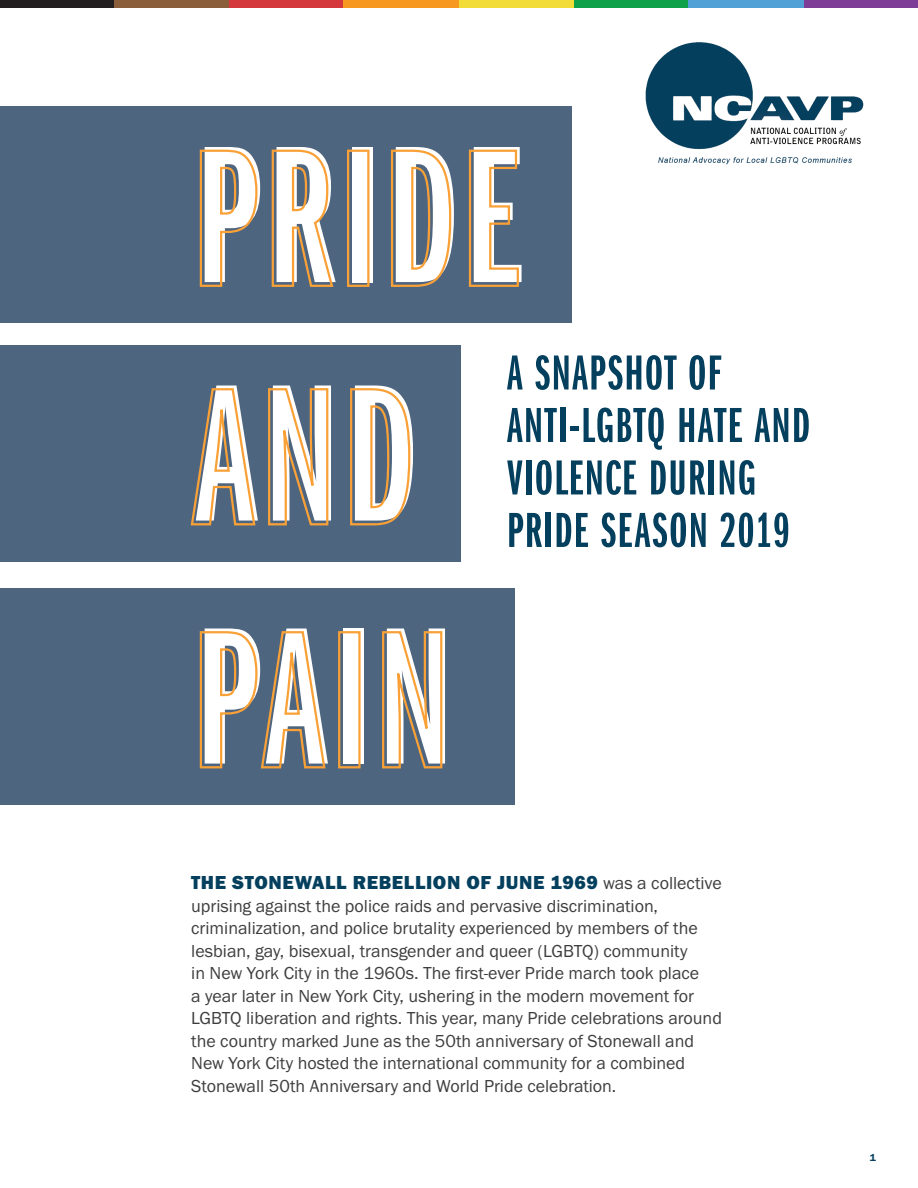
<style>
.page{position:relative;width:918px;height:1188px;background:#fff}
.page>*{position:absolute;margin:0;border:0;box-sizing:border-box;transform-origin:0 0}
.t1{font:202.5px "Franklin Gothic URW Ext Com D Dem";letter-spacing:.03em;color:#fff}
.t2{font:51px/52.5px "Franklin Gothic URW Ext Com D Dem";letter-spacing:.025em;color:#04405e}
.t3{font:19.5px "Franklin Gothic URW Hea";letter-spacing:.03em;color:#04405e}
.t4{font:18px/22.5px "Franklin Gothic URW Boo";color:#3e3e3f}
.t5{font:10.5px "Franklin Gothic URW Dem";color:#04405e}
.s1{font-family:"Franklin Gothic URW Boo";font-size:18px;color:#3e3e3f}
</style>
<div class="page">
<div style="left:0;top:345px;width:460px;height:217px;background:#4e657f"></div>
<div style="left:0;top:106px;width:572px;height:217px;background:#4e657f"></div>
<svg style="left:199px;top:149px;width:59px;height:138px"></svg>
<svg style="left:271px;top:149px;width:63px;height:138px"></svg>
<div style="left:347px;top:150px;width:22px;height:137px;border:2px solid #f9a137"></div>
<svg style="left:390px;top:149px;width:62px;height:138px"></svg>
<svg style="left:468px;top:149px;width:51px;height:138px"></svg>
<svg style="left:190px;top:388px;width:66px;height:138px"></svg>
<svg style="left:268px;top:388px;width:61px;height:138px"></svg>
<svg style="left:350px;top:388px;width:61px;height:138px"></svg>
<div style="left:0;top:588px;width:514px;height:217px;background:#4e657f"></div>
<svg style="left:199px;top:631px;width:127px;height:138px"></svg>
<div style="left:338px;top:631px;width:23px;height:137px;border:2px solid #f9a137"></div>
<svg style="left:382px;top:631px;width:61px;height:138px"></svg>
<img style="left:645px;top:42px;width:219px;height:123px">
<div style="left:0;top:0;width:114px;height:8px;background:#231f20"></div>
<div style="left:114px;top:0;width:115px;height:8px;background:#8a5d3b"></div>
<div style="left:229px;top:0;width:115px;height:8px;background:#d5383c"></div>
<div style="left:344px;top:0;width:116px;height:8px;background:#f79821"></div>
<div style="left:460px;top:0;width:116px;height:8px;background:#f1dc38"></div>
<div style="left:680px;top:0;width:133px;height:8px;background:#51a1d6"></div>
<div style="left:804px;top:0;width:114px;height:8px;background:#7e3e98"></div>
<div style="left:574px;top:0;width:114px;height:8px;background:#0fa14a"></div>
<h1 class="t1" style="left:196px;top:106px;width:329px">PRIDE</h1>
<h1 class="t1" style="left:196px;top:344px;width:224px">AND</h1>
<h1 class="t1" style="left:196px;top:587px;width:260px">PAIN</h1>
<h2 class="t2" style="left:507px;top:347px;width:305px">A SNAPSHOT OF<br>ANTI-LGBTQ HATE AND<br>VIOLENCE DURING</h2>
<h2 class="t2" style="left:507px;top:505px;width:284px">PRIDE SEASON 2019</h2>
<p class="t3" style="left:191px;top:870px;width:532px">THE STONEWALL REBELLION OF JUNE 1969 <span class="s1">was a collective</span></p>
<p class="t4" style="left:191px;top:894px;width:532px">uprising against the police raids and pervasive discrimination, criminalization, and police brutality experienced by members of the lesbian, gay, bisexual, transgender and queer (LGBTQ) community<br>in New York City in the 1960s. The first-ever Pride march took place<br>a year later in New York City, ushering in the modern movement for LGBTQ liberation and rights. This year, many Pride celebrations around the country marked June as the 50th anniversary of Stonewall and New York City hosted the international community for a combined Stonewall 50th Anniversary and World Pride celebration.</p>
<p class="t5" style="left:870px;top:1151px;width:8px">1</p>
</div>
